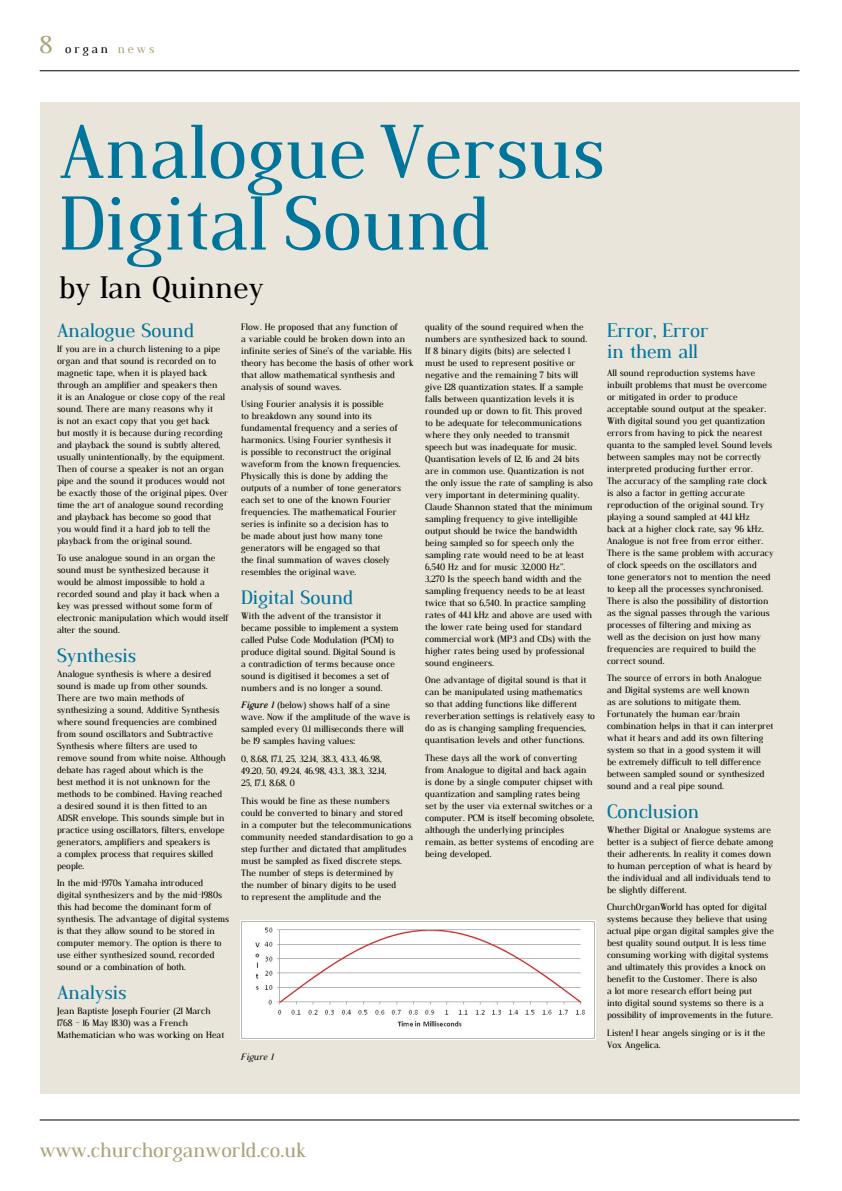
<style>
.page{position:relative;width:842px;height:1191px;background:#fff}
.page>*{position:absolute;margin:0;border:0;box-sizing:border-box;transform-origin:0 0}
.t1{font:74.5px/71.6px "Dustismo Roman";color:#00759c}
.t2{font:30.1px "Dustismo Roman";color:#000}
.t3{font:20px "Dustismo Roman";color:#aaa278}
.t4{font:19px/21px "Dustismo Roman";color:#00759c}
.t5{font:12px "Dustismo Roman";letter-spacing:.24em;color:#000}
.t6{font:9px/12px "Dustismo Roman";color:#000}
.t7{font:italic 9px "Dustismo Roman";color:#000}
.s1{font-size:24px;color:#aaa278}
.s2{color:#aaa278}
.s3{font-weight:700;font-style:italic}
</style>
<div class="page">
<hr style="left:40px;top:71px;width:759px;height:1px;background:#000">
<hr style="left:40px;top:1119px;width:759px;height:1px;background:#000">
<div style="left:40px;top:102px;width:759px;height:991px;background:#e9e5da"></div>
<img style="left:240px;top:920px;width:356px;height:119px">
<h3 class="t5" style="left:40px;top:40px;width:116px"><span class="s1">8</span> organ <span class="s2">news</span></h3>
<h1 class="t1" style="left:59px;top:112px;width:547px">Analogue Versus<br>Digital Sound</h1>
<h2 class="t2" style="left:59px;top:266px;width:206px">by Ian Quinney</h2>
<h3 class="t4" style="left:57px;top:319px;width:139px">Analogue Sound</h3>
<p class="t6" style="left:57px;top:342px;width:173px">If you are in a church listening to a pipe organ and that sound is recorded on to magnetic tape, when it is played back through an amplifier and speakers then<br>it is an Analogue or close copy of the real sound. There are many reasons why it<br>is not an exact copy that you get back<br>but mostly it is because during recording and playback the sound is subtly altered, usually unintentionally, by the equipment.<br>Then of course a speaker is not an organ pipe and the sound it produces would not be exactly those of the original pipes. Over time the art of analogue sound recording and playback has become so good that<br>you would find it a hard job to tell the playback from the original sound.</p>
<p class="t6" style="left:57px;top:552px;width:173px">To use analogue sound in an organ the sound must be synthesized because it would be almost impossible to hold a recorded sound and play it back when a key was pressed without some form of electronic manipulation which would itself alter the sound.</p>
<h3 class="t4" style="left:57px;top:644px;width:81px">Synthesis</h3>
<p class="t6" style="left:57px;top:667px;width:170px">Analogue synthesis is where a desired sound is made up from other sounds.<br>There are two main methods of synthesizing a sound, Additive Synthesis where sound frequencies are combined from sound oscillators and Subtractive Synthesis where filters are used to remove sound from white noise. Although debate has raged about which is the<br>best method it is not unknown for the methods to be combined. Having reached a desired sound it is then fitted to an ADSR envelope. This sounds simple but in practice using oscillators, filters, envelope generators, amplifiers and speakers is<br>a complex process that requires skilled people.</p>
<p class="t6" style="left:57px;top:877px;width:174px">In the mid-1970s Yamaha introduced digital synthesizers and by the mid-1980s this had become the dominant form of synthesis. The advantage of digital systems is that they allow sound to be stored in computer memory. The option is there to use either synthesized sound, recorded sound or a combination of both.</p>
<h3 class="t4" style="left:57px;top:981px;width:71px">Analysis</h3>
<p class="t6" style="left:57px;top:1004px;width:169px">Jean Baptiste Joseph Fourier (21 March<br>1768 – 16 May 1830) was a French<br>Mathematician who was working on Heat</p>
<p class="t6" style="left:425px;top:320px;width:169px">quality of the sound required when the numbers are synthesized back to sound.<br>If 8 binary digits (bits) are selected 1<br>must be used to represent positive or negative and the remaining 7 bits will give 128 quantization states. If a sample falls between quantization levels it is rounded up or down to fit. This proved<br>to be adequate for telecommunications where they only needed to transmit speech but was inadequate for music.<br>Quantisation levels of 12, 16 and 24 bits are in common use. Quantization is not the only issue the rate of sampling is also very important in determining quality.<br>Claude Shannon stated that the minimum sampling frequency to give intelligible output should be twice the bandwidth being sampled so for speech only the sampling rate would need to be at least 6,540 Hz and for music 32,000 Hz”.<br>3,270 Is the speech band width and the sampling frequency needs to be at least twice that so 6,540. In practice sampling rates of 44.1 kHz and above are used with the lower rate being used for standard commercial work (MP3 and CDs) with the higher rates being used by professional sound engineers.</p>
<p class="t6" style="left:425px;top:674px;width:171px">One advantage of digital sound is that it can be manipulated using mathematics<br>so that adding functions like different reverberation settings is relatively easy to do as is changing sampling frequencies, quantisation levels and other functions.</p>
<p class="t6" style="left:425px;top:751px;width:170px">These days all the work of converting from Analogue to digital and back again is done by a single computer chipset with quantization and sampling rates being<br>set by the user via external switches or a computer. PCM is itself becoming obsolete, although the underlying principles remain, as better systems of encoding are being developed.</p>
<p class="t6" style="left:241px;top:320px;width:174px">Flow. He proposed that any function of<br>a variable could be broken down into an infinite series of Sine’s of the variable. His theory has become the basis of other work that allow mathematical synthesis and analysis of sound waves.</p>
<p class="t6" style="left:241px;top:398px;width:161px">Using Fourier analysis it is possible<br>to breakdown any sound into its fundamental frequency and a series of harmonics. Using Fourier synthesis it<br>is possible to reconstruct the original waveform from the known frequencies.<br>Physically this is done by adding the outputs of a number of tone generators each set to one of the known Fourier frequencies. The mathematical Fourier series is infinite so a decision has to<br>be made about just how many tone generators will be engaged so that<br>the final summation of waves closely resembles the original wave.</p>
<h3 class="t4" style="left:241px;top:586px;width:114px">Digital Sound</h3>
<p class="t6" style="left:241px;top:609px;width:159px">With the advent of the transistor it became possible to implement a system called Pulse Code Modulation (PCM) to produce digital sound. Digital Sound is a contradiction of terms because once sound is digitised it becomes a set of numbers and is no longer a sound.</p>
<p class="t6" style="left:241px;top:699px;width:170px"><span class="s3">Figure 1</span> (below) shows half of a sine wave. Now if the amplitude of the wave is sampled every 0.1 milliseconds there will be 19 samples having values:</p>
<p class="t6" style="left:241px;top:752px;width:147px">0, 8.68, 17.1, 25, 32.14, 38.3, 43.3, 46.98,<br>49.20, 50, 49.24, 46.98, 43.3, 38.3, 32.14,<br>25, 17.1, 8.68, 0</p>
<p class="t6" style="left:241px;top:794px;width:174px">This would be fine as these numbers<br>could be converted to binary and stored in a computer but the telecommunications community needed standardisation to go a step further and dictated that amplitudes must be sampled as fixed discrete steps.<br>The number of steps is determined by<br>the number of binary digits to be used<br>to represent the amplitude and the</p>
<h3 class="t4" style="left:607px;top:319px;width:103px">Error, Error in them all</h3>
<p class="t6" style="left:607px;top:366px;width:168px">All sound reproduction systems have inbuilt problems that must be overcome or mitigated in order to produce acceptable sound output at the speaker.<br>With digital sound you get quantization errors from having to pick the nearest quanta to the sampled level. Sound levels between samples may not be correctly interpreted producing further error.<br>The accuracy of the sampling rate clock is also a factor in getting accurate reproduction of the original sound. Try playing a sound sampled at 44.1 kHz<br>back at a higher clock rate, say 96 kHz.<br>Analogue is not free from error either.<br>There is the same problem with accuracy of clock speeds on the oscillators and tone generators not to mention the need to keep all the processes synchronised.<br>There is also the possibility of distortion as the signal passes through the various processes of filtering and mixing as<br>well as the decision on just how many frequencies are required to build the correct sound.</p>
<p class="t6" style="left:607px;top:671px;width:168px">The source of errors in both Analogue and Digital systems are well known<br>as are solutions to mitigate them.<br>Fortunately the human ear/brain combination helps in that it can interpret what it hears and add its own filtering system so that in a good system it will<br>be extremely difficult to tell difference between sampled sound or synthesized sound and a real pipe sound.</p>
<h3 class="t4" style="left:607px;top:799px;width:94px">Conclusion</h3>
<p class="t6" style="left:607px;top:823px;width:168px">Whether Digital or Analogue systems are better is a subject of fierce debate among their adherents. In reality it comes down to human perception of what is heard by the individual and all individuals tend to be slightly different.</p>
<p class="t6" style="left:607px;top:900px;width:168px">ChurchOrganWorld has opted for digital systems because they believe that using actual pipe organ digital samples give the best quality sound output. It is less time consuming working with digital systems and ultimately this provides a knock on benefit to the Customer. There is also<br>a lot more research effort being put<br>into digital sound systems so there is a possibility of improvements in the future.</p>
<p class="t6" style="left:607px;top:1026px;width:160px">Listen! I hear angels singing or is it the<br>Vox Angelica.</p>
<p class="t7" style="left:241px;top:1050px;width:35px">Figure 1</p>
<h3 class="t3" style="left:40px;top:1136px;width:268px">www.churchorganworld.co.uk</h3>
</div>
